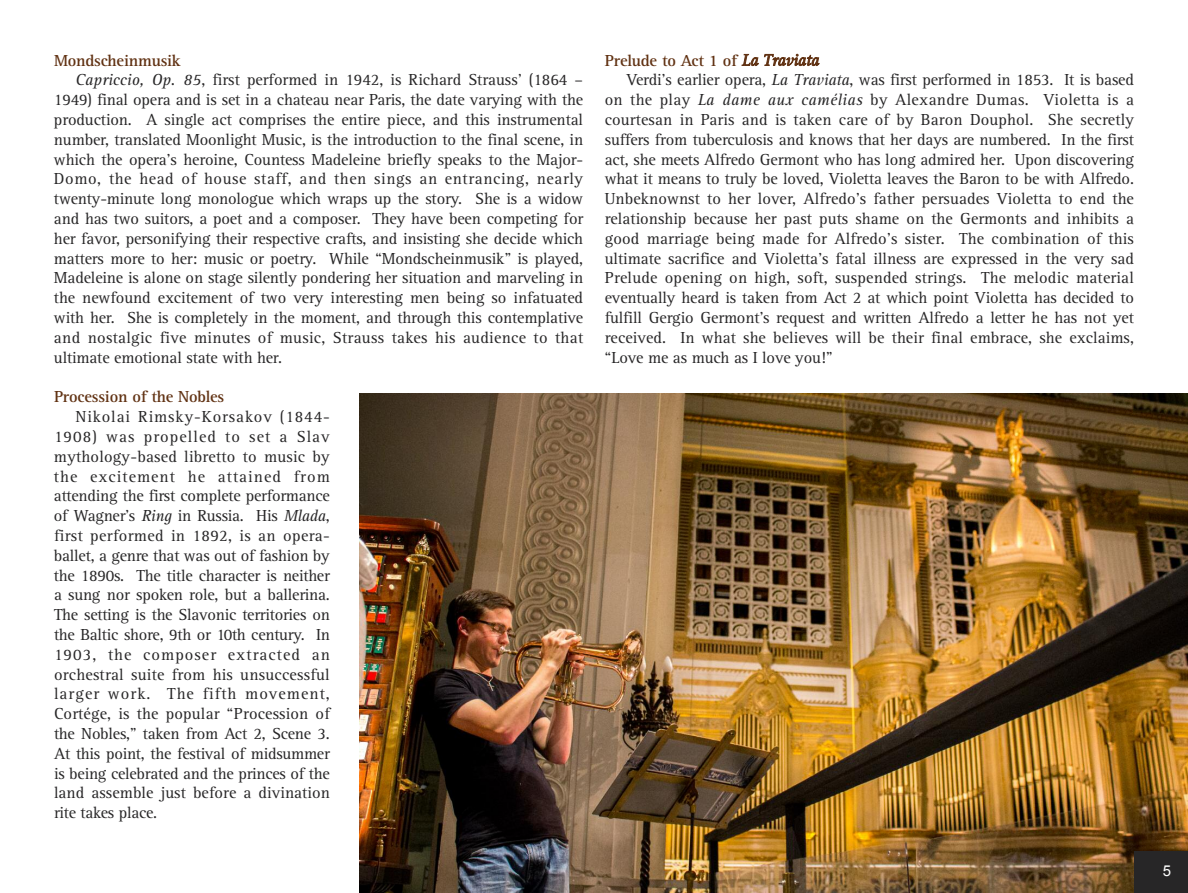
<style>
.page{position:relative;width:1188px;height:893px;background:#fff}
.page>*{position:absolute;margin:0;border:0;box-sizing:border-box;transform-origin:0 0}
.t1{font:16.5px/19.8px "Rotis Serif";letter-spacing:-.01em;color:#272627;text-align:justify}
.t2{font:16.5px "Rotis Serif";letter-spacing:.01em;color:#272627}
.t3{font:700 16.5px "Rotis Serif";letter-spacing:-.01em;color:#613213}
.t4{font:16.5px "Rotis Serif";letter-spacing:.015em;color:#272627}
.t5{font:16.5px "Rotis Serif";letter-spacing:.035em;color:#272627}
.t6{font:16.5px "Rotis Serif";letter-spacing:.02em;color:#272627}
.t7{font:15px "Arial";color:#fff}
.s1{font-style:italic}
.s2{font-weight:400;font-style:italic}
</style>
<div class="page">
<img style="left:360px;top:394px;width:828px;height:499px">
<div style="left:1134px;top:851px;width:54px;height:42px;background:#272627"></div>
<p class="t3" style="left:54px;top:54px;width:128px">Mondscheinmusik</p>
<p class="t1" style="left:76px;top:72px;width:509px"><span class="s1">Capriccio, Op. 85</span>, first performed in 1942, is Richard Strauss’ (1864 –</p>
<p class="t1" style="left:54px;top:91px;width:531px">1949) final opera and is set in a chateau near Paris, the date varying with the</p>
<p class="t1" style="left:54px;top:111px;width:531px">production. A single act comprises the entire piece, and this instrumental</p>
<p class="t1" style="left:54px;top:131px;width:531px">number, translated Moonlight Music, is the introduction to the final scene, in</p>
<p class="t1" style="left:54px;top:151px;width:531px">which the opera’s heroine, Countess Madeleine briefly speaks to the Major-</p>
<p class="t5" style="left:54px;top:173px;width:531px">Domo, the head of house staff, and then sings an entrancing, nearly</p>
<p class="t1" style="left:54px;top:190px;width:531px">twenty-minute long monologue which wraps up the story. She is a widow</p>
<p class="t1" style="left:54px;top:210px;width:531px">and has two suitors, a poet and a composer. They have been competing for</p>
<p class="t1" style="left:54px;top:230px;width:531px">her favor, personifying their respective crafts, and insisting she decide which</p>
<p class="t1" style="left:54px;top:250px;width:531px">matters more to her: music or poetry. While “Mondscheinmusik” is played,</p>
<p class="t1" style="left:54px;top:270px;width:531px">Madeleine is alone on stage silently pondering her situation and marveling in</p>
<p class="t1" style="left:54px;top:289px;width:531px">the newfound excitement of two very interesting men being so infatuated</p>
<p class="t1" style="left:54px;top:309px;width:531px">with her. She is completely in the moment, and through this contemplative</p>
<p class="t4" style="left:54px;top:332px;width:531px">and nostalgic five minutes of music, Strauss takes his audience to that</p>
<p class="t1" style="left:54px;top:349px;width:229px">ultimate emotional state with her.</p>
<p class="t3" style="left:54px;top:391px;width:172px">Procession of the Nobles</p>
<p class="t1" style="left:54px;top:408px;width:277px;text-indent:22px">Nikolai Rimsky-Korsakov (1844- 1908) was propelled to set a Slav mythology-based libretto to music by the excitement he attained from attending the first complete performance of Wagner’s <span class="s1">Ring</span> in Russia. His <span class="s1">Mlada</span>, first performed in 1892, is an opera&shy;ballet, a genre that was out of fashion by the 1890s. The title character is neither a sung nor spoken role, but a ballerina.<br>The setting is the Slavonic territories on the Baltic shore, 9th or 10th century. In 1903, the composer extracted an orchestral suite from his unsuccessful larger work. The fifth movement, Cortége, is the popular “Procession of the Nobles,” taken from Act 2, Scene 3.<br>At this point, the festival of midsummer is being celebrated and the princes of the land assemble just before a divination rite takes place.</p>
<p class="t3" style="left:605px;top:54px;width:216px">Prelude to Act 1 of <span class="s2">La Traviata</span></p>
<p class="t1" style="left:626px;top:72px;width:509px">Verdi’s earlier opera, <span class="s1">La Traviata</span>, was first performed in 1853. It is based</p>
<p class="t6" style="left:605px;top:94px;width:531px">on the play <span class="s1">La dame aux camélias</span> by Alexandre Dumas. Violetta is a</p>
<p class="t1" style="left:605px;top:111px;width:531px">courtesan in Paris and is taken care of by Baron Douphol. She secretly</p>
<p class="t1" style="left:605px;top:131px;width:531px">suffers from tuberculosis and knows that her days are numbered. In the first</p>
<p class="t1" style="left:605px;top:151px;width:531px">act, she meets Alfredo Germont who has long admired her. Upon discovering</p>
<p class="t1" style="left:605px;top:171px;width:531px">what it means to truly be loved, Violetta leaves the Baron to be with Alfredo.</p>
<p class="t1" style="left:605px;top:190px;width:531px">Unbeknownst to her lover, Alfredo’s father persuades Violetta to end the</p>
<p class="t1" style="left:605px;top:210px;width:531px">relationship because her past puts shame on the Germonts and inhibits a</p>
<p class="t2" style="left:605px;top:233px;width:531px">good marriage being made for Alfredo’s sister. The combination of this</p>
<p class="t1" style="left:605px;top:250px;width:531px">ultimate sacrifice and Violetta’s fatal illness are expressed in the very sad</p>
<p class="t2" style="left:605px;top:272px;width:531px">Prelude opening on high, soft, suspended strings. The melodic material</p>
<p class="t1" style="left:605px;top:289px;width:531px">eventually heard is taken from Act 2 at which point Violetta has decided to</p>
<p class="t1" style="left:605px;top:309px;width:531px">fulfill Gergio Germont’s request and written Alfredo a letter he has not yet</p>
<p class="t1" style="left:605px;top:329px;width:531px">received. In what she believes will be their final embrace, she exclaims,</p>
<p class="t1" style="left:605px;top:349px;width:229px">“Love me as much as I love you!”</p>
<p class="t7" style="left:1163px;top:862px;width:10px">5</p>
</div>
